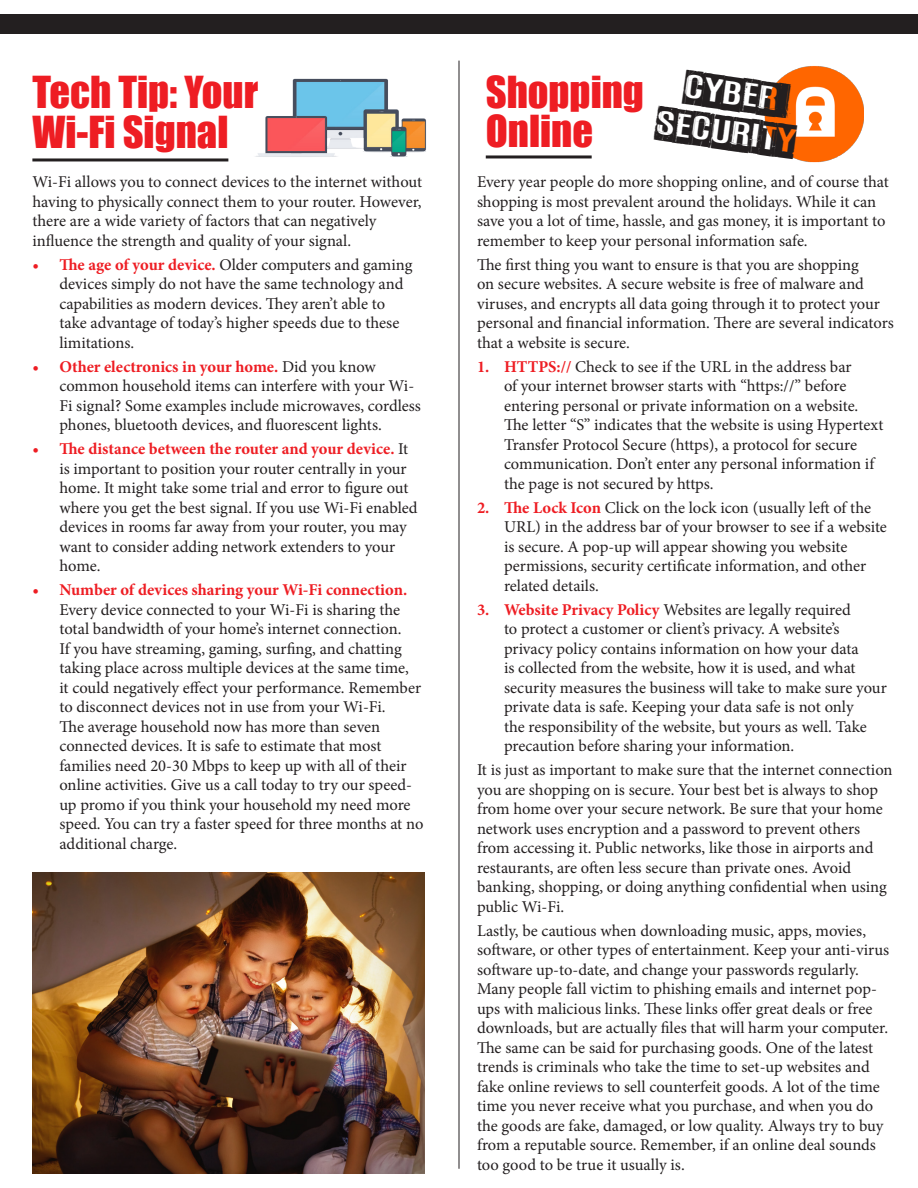
<style>
.page{position:relative;width:918px;height:1188px;background:#fff}
.page>*{position:absolute;margin:0;border:0;box-sizing:border-box;transform-origin:0 0}
.t1{font:40.5px/39px "Impact";color:#ee1d23}
.t2{font:33px/39.6px "Trashbox";color:#231f20;text-align:center}
.t3{font:16.5px/19.5px "Minion Pro";letter-spacing:-.005em;color:#231f20}
.s1{font-weight:700;color:#ee1d23}
</style>
<div class="page">
<div style="left:0;top:14px;width:918px;height:20px;background:#231f20"></div>
<img style="left:255px;top:78px;width:171px;height:79px">
<hr style="left:32px;top:158px;width:196px;height:3px;background:#231f20">
<hr style="left:486px;top:155px;width:106px;height:3px;background:#231f20">
<img style="left:765px;top:66px;width:99px;height:97px">
<hr style="left:459px;top:61px;width:1px;height:1108px;background:#231f20">
<img style="left:32px;top:872px;width:392px;height:301px">
<p class="t1" style="left:32px;top:72px;width:227px">Tech Tip: Your</p>
<p class="t1" style="left:32px;top:112px;width:198px">Wi-Fi Signal</p>
<p class="t3" style="left:32px;top:172px;width:391px">Wi-Fi allows you to connect devices to the internet without having to physically connect them to your router. However, there are a wide variety of factors that can negatively influence the strength and quality of your signal.</p>
<p class="t3" style="left:59px;top:255px;width:355px;text-indent:-27px"><span class="s1">• The age of your device.</span> Older computers and gaming devices simply do not have the same technology and capabilities as modern devices. They aren’t able to take advantage of today’s higher speeds due to these limitations.</p>
<p class="t3" style="left:59px;top:357px;width:363px;text-indent:-27px"><span class="s1">• Other electronics in your home.</span> Did you know common household items can interfere with your Wi-Fi signal? Some examples include microwaves, cordless phones, bluetooth devices, and fluorescent lights.</p>
<p class="t3" style="left:59px;top:439px;width:360px;text-indent:-27px"><span class="s1">• The distance between the router and your device.</span> It is important to position your router centrally in your home. It might take some trial and error to figure out where you get the best signal. If you use Wi-Fi enabled devices in rooms far away from your router, you may want to consider adding network extenders to your home.</p>
<p class="t3" style="left:59px;top:580px;width:366px;text-indent:-27px"><span class="s1">• Number of devices sharing your Wi-Fi connection.<br></span>Every device connected to your Wi-Fi is sharing the total bandwidth of your home’s internet connection.<br>If you have streaming, gaming, surfing, and chatting taking place across multiple devices at the same time,<br>it could negatively effect your performance. Remember to disconnect devices not in use from your Wi-Fi.<br>The average household now has more than seven connected devices. It is safe to estimate that most families need 20-30 Mbps to keep up with all of their online activities. Give us a call today to try our speed&shy;up promo if you think your household my need more speed. You can try a faster speed for three months at no additional charge.</p>
<p class="t2" style="left:665px;top:64px;width:141px;rotate:8deg">CYBER<br>SECURITY</p>
<p class="t1" style="left:486px;top:72px;width:160px">Shopping<br>Online</p>
<p class="t3" style="left:477px;top:172px;width:413px">Every year people do more shopping online, and of course that shopping is most prevalent around the holidays. While it can save you a lot of time, hassle, and gas money, it is important to remember to keep your personal information safe.</p>
<p class="t3" style="left:477px;top:255px;width:418px">The first thing you want to ensure is that you are shopping<br>on secure websites. A secure website is free of malware and viruses, and encrypts all data going through it to protect your personal and financial information. There are several indicators that a website is secure.</p>
<p class="t3" style="left:504px;top:357px;width:381px;text-indent:-27px"><span class="s1">1. HTTPS://</span> Check to see if the URL in the address bar<br>of your internet browser starts with “https://” before entering personal or private information on a website.<br>The letter “S” indicates that the website is using Hypertext Transfer Protocol Secure (https), a protocol for secure communication. Don’t enter any personal information if the page is not secured by https.</p>
<p class="t3" style="left:504px;top:498px;width:385px;text-indent:-27px"><span class="s1">2. The Lock Icon</span> Click on the lock icon (usually left of the URL) in the address bar of your browser to see if a website is secure. A pop-up will appear showing you website permissions, security certificate information, and other related details.</p>
<p class="t3" style="left:504px;top:600px;width:384px;text-indent:-27px"><span class="s1">3. Website Privacy Policy</span> Websites are legally required<br>to protect a customer or client’s privacy. A website’s privacy policy contains information on how your data<br>is collected from the website, how it is used, and what security measures the business will take to make sure your private data is safe. Keeping your data safe is not only<br>the responsibility of the website, but yours as well. Take precaution before sharing your information.</p>
<p class="t3" style="left:477px;top:760px;width:417px">It is just as important to make sure that the internet connection you are shopping on is secure. Your best bet is always to shop from home over your secure network. Be sure that your home network uses encryption and a password to prevent others from accessing it. Public networks, like those in airports and restaurants, are often less secure than private ones. Avoid banking, shopping, or doing anything confidential when using public Wi-Fi.</p>
<p class="t3" style="left:477px;top:921px;width:414px">Lastly, be cautious when downloading music, apps, movies, software, or other types of entertainment. Keep your anti-virus software up-to-date, and change your passwords regularly.<br>Many people fall victim to phishing emails and internet pop&shy;ups with malicious links. These links offer great deals or free downloads, but are actually files that will harm your computer.<br>The same can be said for purchasing goods. One of the latest trends is criminals who take the time to set-up websites and fake online reviews to sell counterfeit goods. A lot of the time time you never receive what you purchase, and when you do the goods are fake, damaged, or low quality. Always try to buy from a reputable source. Remember, if an online deal sounds too good to be true it usually is.</p>
</div>
